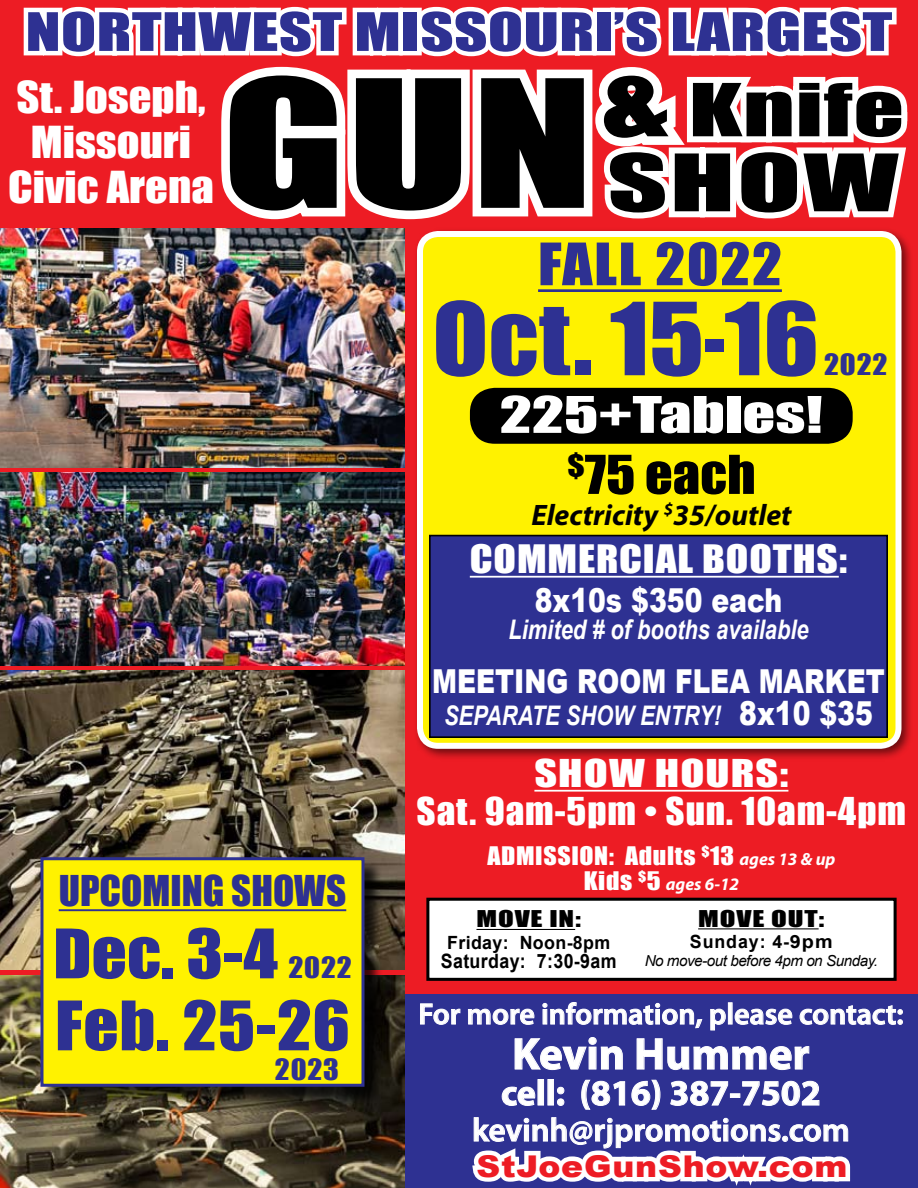
<style>
.page{position:relative;width:918px;height:1188px;background:#ed1c24}
.page>*{position:absolute;margin:0;border:0;box-sizing:border-box;transform-origin:0 0}
.t1{font:163.95px "Impact";color:#000;scale:1.36 1}
.t2{font:93px "Impact";color:#2e3192;scale:1.1 1}
.t3{font:73.2px "Impact";color:#000;scale:1.6 1}
.t4{font:67.5px "Impact";letter-spacing:.01em;color:#000;scale:1.47 1}
.t5{font:63px "Impact";letter-spacing:.01em;color:#2e3192;scale:1.1 1}
.t6{font:54px "Impact";letter-spacing:.03em;color:#2e3192;scale:1.1 1}
.t7{font:49.5px "Impact";color:#000;scale:1.1 1}
.t8{font:48.9px "Impact";letter-spacing:.005em;color:#2e3192;scale:1.32 1}
.t9{font:46.65px "Impact";color:#fff;scale:1.37 1}
.t10{font:700 45px "Myriad Pro";color:#fff}
.t11{font:40.5px/45px "Impact";color:#fff;text-align:center;scale:1.1 1}
.t12{font:39px "Impact";color:#2e3192}
.t13{font:700 36px "Myriad Pro";color:#fff}
.t14{font:36px "Impact";letter-spacing:.02em;color:#fff;scale:1.15 1}
.t15{font:35.25px/38.2px "Impact";letter-spacing:.025em;color:#fff;scale:1.25 1}
.t16{font:600 33px "Myriad Pro";color:#fff}
.t17{font:900 33px "Arial";color:#fff;scale:.8 1}
.t18{font:900 33px "Arial";color:#fff;scale:.81 1}
.t19{font:600 30px "Myriad Pro";color:#fff}
.t20{font:900 30px "Arial";letter-spacing:.025em;color:#ed1c24;scale:1.1 1}
.t21{font:italic 700 29.7px "Myriad Pro";color:#000}
.t22{font:italic 700 27px "Arial";color:#fff;scale:.81 1}
.t23{font:27px "Impact";letter-spacing:.03em;color:#2e3192;scale:1.1 1}
.t24{font:23.55px "Impact";letter-spacing:.025em;color:#fff;scale:1.1 1}
.t25{font:21.3px "Impact";letter-spacing:.03em;color:#000;scale:1.36 1}
.t26{font:700 19.8px "Arial";letter-spacing:.02em;color:#000;scale:.9 1}
.t27{font:700 18.15px "Arial";letter-spacing:.02em;color:#000}
.t28{font:700 18.15px "Arial";letter-spacing:.05em;color:#000}
.t29{font:italic 700 17.55px "Myriad Pro";color:#fff}
.t30{font:italic 15.15px "Arial";letter-spacing:-.03em;color:#000}
.s1{font-size:90px}
.s2{font-weight:900;font-style:normal;font-size:33px}
.s3{font-family:"Myriad Pro";font-weight:700;font-style:italic;font-size:17.55px}
.s4{font-family:"Impact";font-weight:400;font-style:normal;font-size:23.55px}
</style>
<div class="page">
<div style="left:405px;top:994px;width:513px;height:194px;background:#2e3192"></div>
<div style="left:426px;top:898px;width:471px;height:83px;background:#fff;border:3px solid #000"></div>
<hr style="left:698px;top:928px;width:121px;height:1px;background:#000">
<hr style="left:476px;top:929px;width:99px;height:1px;background:#000">
<hr style="left:534px;top:790px;width:254px;height:2px;background:#fff">
<img style="left:0;top:976px;width:405px;height:212px">
<img style="left:0;top:228px;width:405px;height:240px">
<img style="left:0;top:472px;width:405px;height:193px">
<svg style="left:19px;top:6px;width:889px;height:300px"></svg>
<div style="left:413px;top:227px;width:505px;height:541px;background:#000;opacity:.55"></div>
<div style="left:420px;top:234px;width:478px;height:512px;background:#fff200;border-radius:18px"></div>
<div style="left:417px;top:231px;width:485px;height:518px;border:6px solid #fff;border-radius:18px"></div>
<hr style="left:538px;top:289px;width:244px;height:3px;background:#2e3192">
<div style="left:430px;top:536px;width:457px;height:201px;background:#2e3192"></div>
<hr style="left:470px;top:576px;width:369px;height:2px;background:#fff">
<div style="left:429px;top:535px;width:459px;height:203px;border:2px solid #000"></div>
<div style="left:470px;top:388px;width:383px;height:56px;background:#000;border-radius:25px"></div>
<svg style="left:442px;top:1008px;width:19px;height:17px"></svg>
<svg style="left:468px;top:1008px;width:67px;height:17px"></svg>
<svg style="left:542px;top:1002px;width:161px;height:27px"></svg>
<svg style="left:710px;top:1008px;width:16px;height:23px"></svg>
<div style="left:728px;top:1002px;width:4px;height:22px;border:1px solid #fff"></div>
<svg style="left:734px;top:1008px;width:59px;height:17px"></svg>
<svg style="left:799px;top:1005px;width:104px;height:20px"></svg>
<svg style="left:514px;top:1037px;width:109px;height:33px"></svg>
<svg style="left:636px;top:1038px;width:174px;height:32px"></svg>
<svg style="left:501px;top:1086px;width:35px;height:20px"></svg>
<div style="left:538px;top:1079px;width:6px;height:26px;border:1px solid #fff"></div>
<div style="left:548px;top:1079px;width:6px;height:26px;border:1px solid #fff"></div>
<svg style="left:557px;top:1087px;width:8px;height:19px"></svg>
<svg style="left:581px;top:1079px;width:44px;height:31px"></svg>
<svg style="left:631px;top:1079px;width:30px;height:31px"></svg>
<svg style="left:670px;top:1081px;width:58px;height:25px"></svg>
<div style="left:730px;top:1093px;width:10px;height:5px;border:1px solid #fff"></div>
<svg style="left:742px;top:1081px;width:78px;height:25px"></svg>
<svg style="left:472px;top:1117px;width:379px;height:69px"></svg>
<img style="left:0;top:670px;width:405px;height:300px">
<div style="left:42px;top:859px;width:400px;height:257px;background:#000;opacity:.75"></div>
<div style="left:42px;top:859px;width:321px;height:226px;background:#fff200"></div>
<hr style="left:59px;top:909px;width:287px;height:2px;background:#2e3192">
<div style="left:40px;top:857px;width:324px;height:230px;border:3px solid #2e3192"></div>
<h3 class="t8" style="left:26px;top:-6px;width:658px">NORTHWEST MISSOURI’S LARGEST</h3>
<h3 class="t4" style="left:602px;top:57px;width:207px"><span class="s1">&amp;</span> Knife</h3>
<h3 class="t3" style="left:607px;top:126px;width:184px">Show</h3>
<h3 class="t6" style="left:538px;top:222px;width:223px">FALL 2022</h3>
<h2 class="t2" style="left:433px;top:267px;width:353px">Oct. 15-16</h2>
<h1 class="t1" style="left:222px;top:16px;width:261px">Gun</h1>
<h3 class="t11" style="left:8px;top:74px;width:188px">St. Joseph,<br>Missouri<br>Civic Arena</h3>
<p class="t23" style="left:824px;top:344px;width:59px">2022</p>
<h3 class="t9" style="left:500px;top:378px;width:237px">225+Tables!</h3>
<h3 class="t12" style="left:59px;top:861px;width:289px">UPCOMING SHOWS</h3>
<h3 class="t5" style="left:53px;top:905px;width:206px">Dec. 3-4</h3>
<p class="t23" style="left:288px;top:947px;width:59px">2022</p>
<h3 class="t5" style="left:55px;top:977px;width:270px">Feb. 25-26</h3>
<p class="t23" style="left:275px;top:1049px;width:60px">2023</p>
<h3 class="t7" style="left:567px;top:436px;width:173px"><sup>$</sup>75 each</h3>
<p class="t21" style="left:531px;top:496px;width:262px">Electricity <sup>$</sup>35/outlet</p>
<h3 class="t14" style="left:470px;top:531px;width:243px">COMMERCIAL Boot</h3>
<h3 class="t14" style="left:793px;top:531px;width:49px">hs:</h3>
<p class="t18" style="left:535px;top:576px;width:307px">8x10s $350 each</p>
<p class="t22" style="left:508px;top:612px;width:372px">Limited # of booths available</p>
<p class="t17" style="left:432px;top:657px;width:567px">MEETING ROOM FLEA MARKET</p>
<p class="t22" style="left:444px;top:697px;width:531px">SEPARATE SHOW ENTRY! <span class="s2">8x10 $35</span></p>
<h3 class="t15" style="left:417px;top:753px;width:393px;text-indent:314px">rs:<br>Sat. 9am-5pm • Sun. 10am-4pm</h3>
<p class="t24" style="left:487px;top:838px;width:318px">ADMISSION: Adults <sup>$</sup>13 <span class="s3">ages 13 &amp; up</span></p>
<p class="t29" style="left:584px;top:873px;width:157px"><span class="s4">Kids</span> <sup>$</sup><span class="s4">5</span> ages 6-12</p>
<h3 class="t15" style="left:534px;top:753px;width:117px">Show Hou</h3>
<p class="t25" style="left:476px;top:902px;width:78px">MOVE IN:</p>
<p class="t27" style="left:447px;top:929px;width:165px">Friday: Noon-8pm</p>
<p class="t26" style="left:441px;top:947px;width:197px">Saturday: 7:30-9am</p>
<p class="t25" style="left:698px;top:902px;width:94px">MOVE OUT:</p>
<p class="t28" style="left:690px;top:929px;width:144px">Sunday: 4-9pm</p>
<p class="t30" style="left:645px;top:951px;width:235px">No move-out before 4pm on Sunday.</p>
<p class="t19" style="left:418px;top:995px;width:487px">For more information, please contact:</p>
<h3 class="t10" style="left:512px;top:1025px;width:299px">Kevin Hummer</h3>
<h3 class="t13" style="left:501px;top:1069px;width:321px">cell: (816) 387-7502</h3>
<p class="t16" style="left:472px;top:1109px;width:379px">kevinh@rjpromotions.com</p>
<p class="t20" style="left:476px;top:1144px;width:339px">StJoeGunShow.com</p>
</div>
